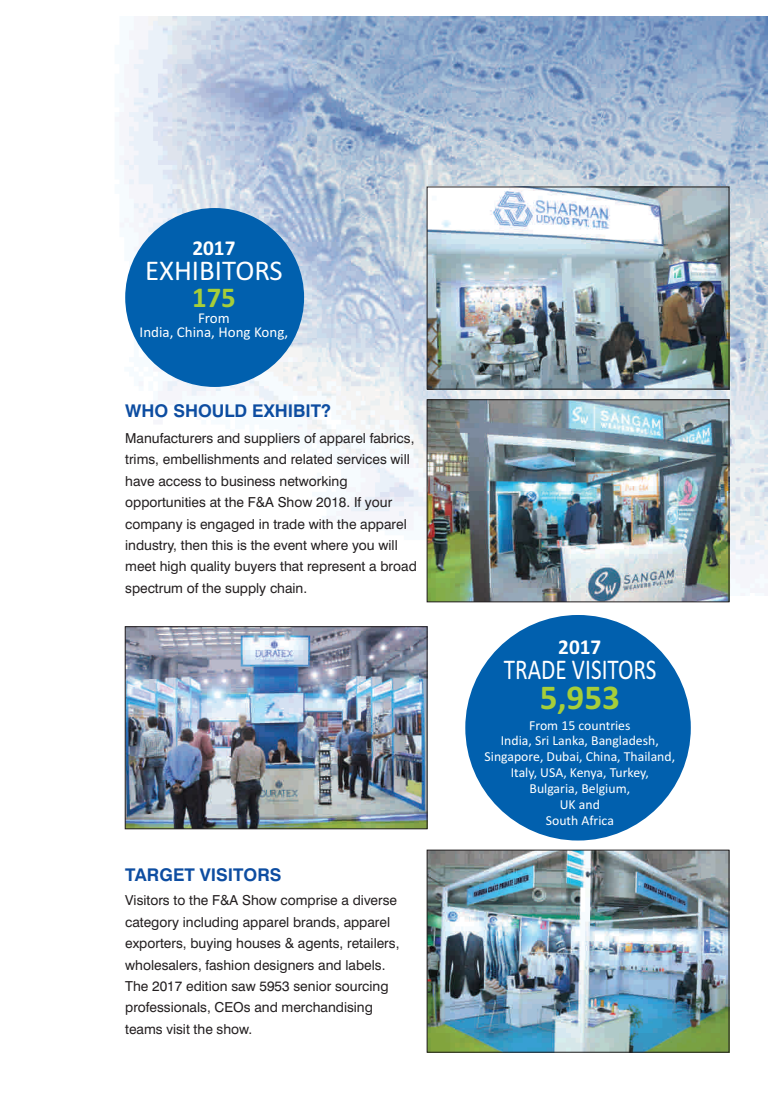
<style>
.page{position:relative;width:779px;height:1097px;background:#fff}
.page>*{position:absolute;margin:0;border:0;box-sizing:border-box;transform-origin:0 0}
.t1{font:700 35px "Calibri";color:#a6ce39}
.t2{font:28.75px "Calibri";color:#fff;scale:.81 1}
.t3{font:28.75px "Calibri";color:#fff}
.t4{font:700 28.75px "Calibri";color:#a6ce39}
.t5{font:700 21.25px "Calibri";color:#fff}
.t6{font:700 17.5px "Swiss 721 BT";color:#0d4da1}
.t7{font:15px/13.9px "Calibri";color:#fff;text-align:center}
.t8{font:13.75px/21.4px "Swiss 721 BT";color:#231f20}
.t9{font:13.75px/15.9px "Calibri";color:#fff;text-align:center}
</style>
<div class="page">
<img style="left:340px;top:17px;width:427px;height:578px">
<img style="left:124px;top:17px;width:216px;height:633px">
<div style="left:125px;top:208px;width:179px;height:179px;background:#0160ae;border-radius:50%"></div>
<img style="left:429px;top:189px;width:298px;height:198px">
<div style="left:427px;top:187px;width:302px;height:202px;border:1px solid #231f20"></div>
<img style="left:127px;top:628px;width:298px;height:198px">
<div style="left:125px;top:626px;width:302px;height:202px;border:1px solid #231f20"></div>
<img style="left:429px;top:401px;width:298px;height:199px">
<div style="left:427px;top:399px;width:302px;height:203px;border:1px solid #231f20"></div>
<img style="left:429px;top:851px;width:298px;height:199px">
<div style="left:427px;top:849px;width:302px;height:203px;border:1px solid #231f20"></div>
<div style="left:465px;top:614px;width:225px;height:226px;background:#0160ae;border-radius:50%"></div>
<h3 class="t5" style="left:192px;top:239px;width:45px">2017</h3>
<h2 class="t3" style="left:145px;top:258px;width:139px">EXHIBITORS</h2>
<p class="t7" style="left:140px;top:312px;width:150px">From<br>India, China, Hong Kong,</p>
<h2 class="t4" style="left:192px;top:285px;width:45px">175</h2>
<p class="t6" style="left:125px;top:403px;width:207px">WHO SHOULD EXHIBIT?</p>
<p class="t8" style="left:125px;top:428px;width:293px">Manufacturers and suppliers of apparel fabrics, trims, embellishments and related services will have access to business networking opportunities at the F&amp;A Show 2018. If your company is engaged in trade with the apparel industry, then this is the event where you will meet high quality buyers that represent a broad spectrum of the supply chain.</p>
<p class="t6" style="left:125px;top:867px;width:158px">TARGET VISITORS</p>
<p class="t8" style="left:125px;top:890px;width:276px">Visitors to the F&amp;A Show comprise a diverse category including apparel brands, apparel exporters, buying houses &amp; agents, retailers, wholesalers, fashion designers and labels.<br>The 2017 edition saw 5953 senior sourcing professionals, CEOs and merchandising teams visit the show.</p>
<h3 class="t5" style="left:558px;top:637px;width:45px">2017</h3>
<h2 class="t2" style="left:503px;top:657px;width:190px">TRADE VISITORS</h2>
<h1 class="t1" style="left:540px;top:682px;width:82px">5,953</h1>
<p class="t9" style="left:484px;top:718px;width:192px">From 15 countries<br>India, Sri Lanka, Bangladesh,<br>Singapore, Dubai, China, Thailand,<br>Italy, USA, Kenya, Turkey,<br>Bulgaria, Belgium,<br>UK and<br>South Africa</p>
</div>
